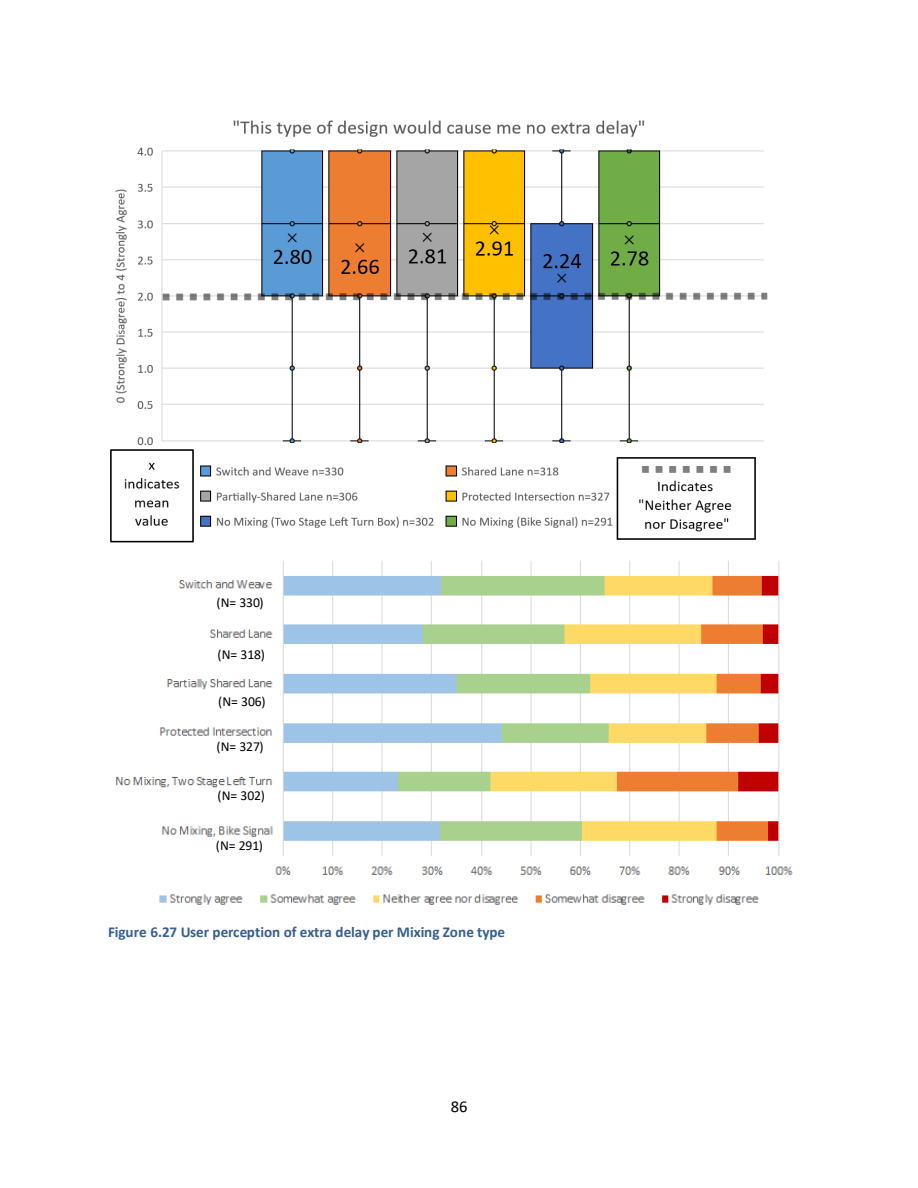
<style>
.page{position:relative;width:918px;height:1188px;background:#fff}
.page>*{position:absolute;margin:0;border:0;box-sizing:border-box;transform-origin:0 0}
.t1{font:16.5px "Calibri";color:#000}
.t2{font:700 15.15px "Calibri";letter-spacing:-.005em;color:#365f91}
.t3{font:13.65px "Calibri";letter-spacing:-.005em;color:#000}
</style>
<div class="page">
<img style="left:115px;top:560px;width:678px;height:345px">
<img style="left:110px;top:120px;width:658px;height:423px">
<p class="t3" style="left:216px;top:597px;width:49px">(N= 330)</p>
<p class="t3" style="left:218px;top:649px;width:49px">(N= 318)</p>
<p class="t3" style="left:218px;top:696px;width:49px">(N= 306)</p>
<p class="t3" style="left:216px;top:741px;width:49px">(N= 327)</p>
<p class="t3" style="left:218px;top:790px;width:49px">(N= 302)</p>
<p class="t3" style="left:216px;top:840px;width:49px">(N= 291)</p>
<p class="t2" style="left:108px;top:926px;width:399px">Figure 6.27 User perception of extra delay per Mixing Zone type</p>
<p class="t1" style="left:451px;top:1100px;width:18px">86</p>
</div>
